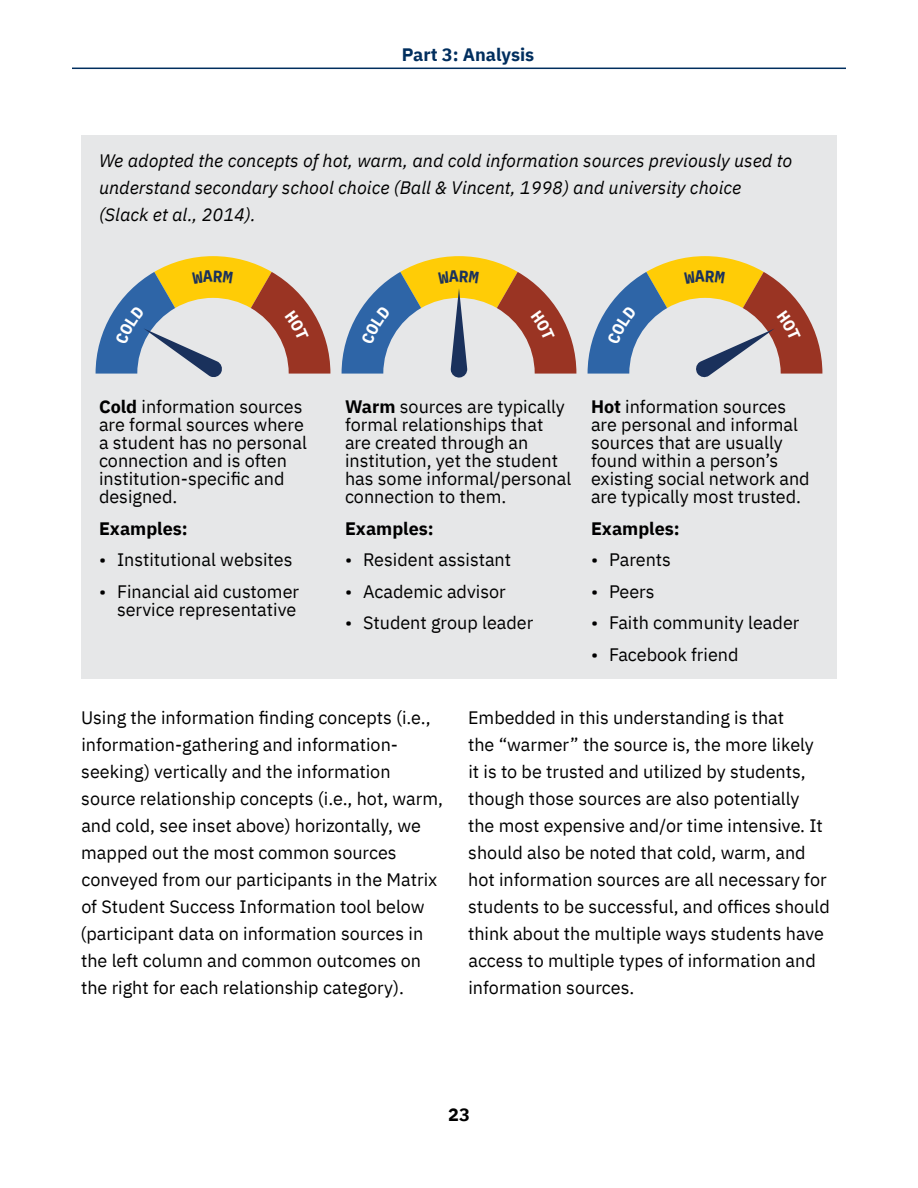
<style>
.page{position:relative;width:918px;height:1188px;background:#fff}
.page>*{position:absolute;margin:0;border:0;box-sizing:border-box;transform-origin:0 0}
.body_copy{font:18px/27px "IBM Plex Sans";color:#000}
.Body_copy_-_no_leadi{font:18px/18px "IBM Plex Sans";color:#000}
.Body_-_explanation{font:italic 18px/27px "IBM Plex Sans";color:#000}
.Body_copy_-_no_leadi-2{font:700 18px "IBM Plex Sans";color:#000}
.t1{font:700 18px "IBM Plex Sans";color:#002e5e}
.s1{font-weight:700}
</style>
<div class="page">
<hr style="left:72px;top:68px;width:774px;height:1px;background:#002e5e">
<div style="left:81px;top:135px;width:756px;height:544px;background:#e6e7e8"></div>
<svg style="left:96px;top:256px;width:234px;height:121px"></svg>
<svg style="left:342px;top:256px;width:234px;height:121px"></svg>
<svg style="left:588px;top:256px;width:234px;height:121px"></svg>
<p class="t1" style="left:402px;top:40px;width:134px">Part 3: Analysis</p>
<p class="Body_-_explanation" style="left:99px;top:146px;width:695px">We adopted the concepts of hot, warm, and cold information sources previously used to understand secondary school choice (Ball &amp; Vincent, 1998) and university choice (Slack et al., 2014).</p>
<p class="Body_copy_-_no_leadi" style="left:99px;top:396px;width:210px"><span class="s1">Cold</span> information sources are formal sources where a student has no personal connection and is often institution-specific and designed.</p>
<p class="Body_copy_-_no_leadi-2" style="left:99px;top:514px;width:90px">Examples:</p>
<p class="body_copy" style="left:99px;top:545px;width:195px">• Institutional websites</p>
<p class="body_copy" style="left:99px;top:581px;width:202px;line-height:18px;text-align:right">• Financial aid customer service representative</p>
<p class="Body_copy_-_no_leadi" style="left:345px;top:396px;width:228px"><span class="s1">Warm</span> sources are typically formal relationships that are created through an institution, yet the student has some informal/personal connection to them.</p>
<p class="Body_copy_-_no_leadi-2" style="left:345px;top:514px;width:90px">Examples:</p>
<p class="body_copy" style="left:345px;top:545px;width:168px">• Resident assistant</p>
<p class="body_copy" style="left:345px;top:576px;width:162px">• Academic advisor</p>
<p class="body_copy" style="left:345px;top:608px;width:190px">• Student group leader</p>
<p class="Body_copy_-_no_leadi" style="left:591px;top:396px;width:220px"><span class="s1">Hot</span> information sources are personal and informal sources that are usually found within a person’s existing social network and are typically most trusted.</p>
<p class="Body_copy_-_no_leadi-2" style="left:591px;top:514px;width:90px">Examples:</p>
<p class="body_copy" style="left:591px;top:545px;width:82px">• Parents</p>
<p class="body_copy" style="left:591px;top:576px;width:65px">• Peers</p>
<p class="body_copy" style="left:591px;top:608px;width:210px">• Faith community leader</p>
<p class="body_copy" style="left:591px;top:639px;width:149px">• Facebook friend</p>
<p class="body_copy" style="left:80px;top:702px;width:364px">Using the information finding concepts (i.e., information-gathering and information&shy;seeking) vertically and the information source relationship concepts (i.e., hot, warm, and cold, see inset above) horizontally, we mapped out the most common sources conveyed from our participants in the Matrix of Student Success Information tool below (participant data on information sources in the left column and common outcomes on the right for each relationship category).</p>
<p class="body_copy" style="left:468px;top:702px;width:363px">Embedded in this understanding is that<br>the “warmer” the source is, the more likely<br>it is to be trusted and utilized by students, though those sources are also potentially the most expensive and/or time intensive. It should also be noted that cold, warm, and hot information sources are all necessary for students to be successful, and offices should think about the multiple ways students have access to multiple types of information and information sources.</p>
<p class="Body_copy_-_no_leadi-2" style="left:448px;top:1100px;width:23px">23</p>
</div>
